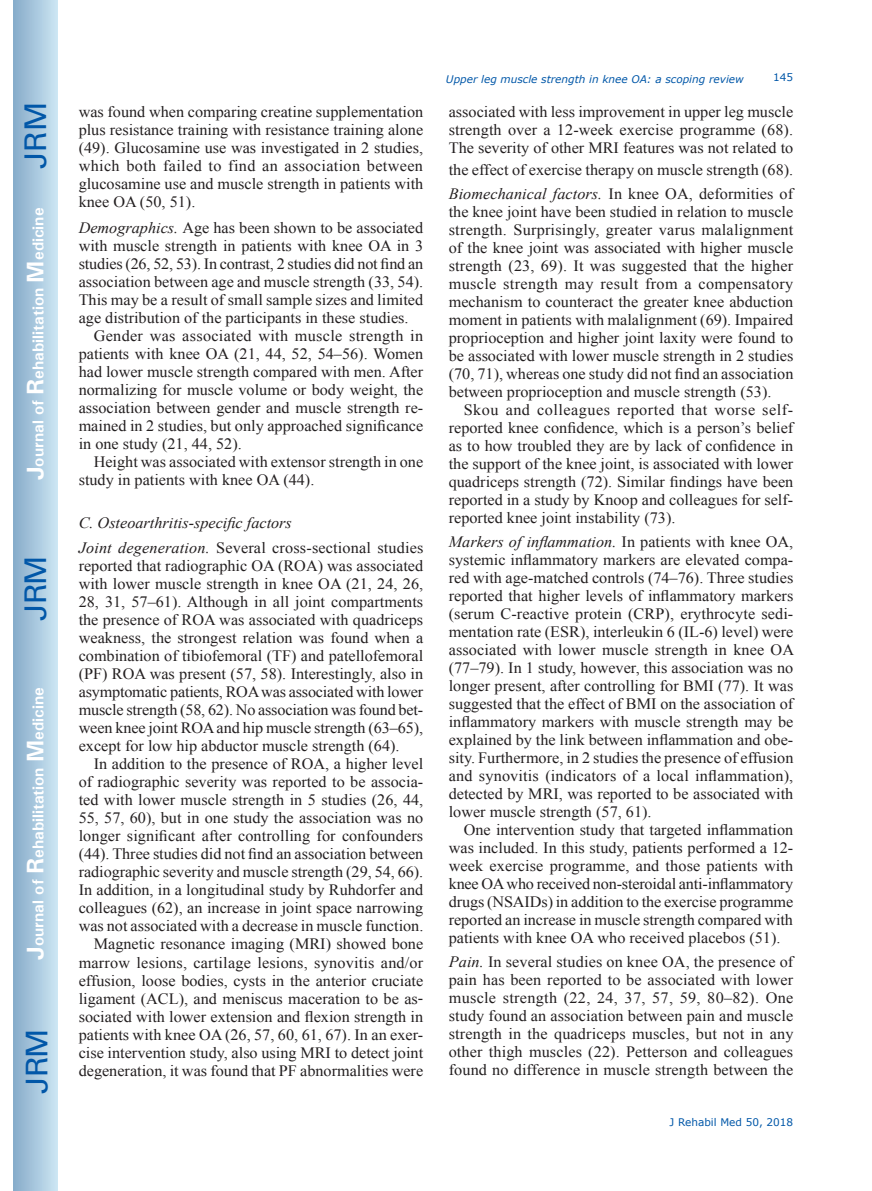
<style>
.page{position:relative;width:872px;height:1191px;background:#fff}
.page>*{position:absolute;margin:0;border:0;box-sizing:border-box;transform-origin:0 0}
.t1{font:30px "Univers";letter-spacing:-.03em;color:#0157a8}
.t2{font:15.75px/18px "Times New Roman";color:#231f20;text-align:justify}
.t3{font:italic 15.75px/25.5px "Times New Roman";color:#231f20}
.t4{font:700 15.75px "Univers";color:#fff}
.t5{font:15.75px "Times New Roman";letter-spacing:.02em;color:#231f20}
.t6{font:italic 10.5px "Verdana";color:#0157a8}
.t7{font:10.5px "Verdana";color:#0157a8}
.s1{font-size:24px}
.s2{font-style:italic}
.s3{font-style:normal}
</style>
<div class="page">
<div style="left:14px;top:0;width:43px;height:1191px;background:linear-gradient(to right,#88acca,#cbe5f2)"></div>
<h1 class="t1" style="left:18px;top:169px;width:68px;rotate:-90deg">JRM</h1>
<p class="t4" style="left:28px;top:480px;width:274px;rotate:-90deg"><span class="s1">J</span>ournal of <span class="s1">R</span>ehabilitation <span class="s1">M</span>edicine</p>
<h1 class="t1" style="left:18px;top:620px;width:67px;rotate:-90deg">JRM</h1>
<p class="t4" style="left:28px;top:959px;width:274px;rotate:-90deg"><span class="s1">J</span>ournal of <span class="s1">R</span>ehabilitation <span class="s1">M</span>edicine</p>
<h1 class="t1" style="left:19px;top:1093px;width:67px;rotate:-90deg">JRM</h1>
<p class="t2" style="left:79px;top:103px;width:346px">was found when comparing creatine supplementation plus resistance training with resistance training alone (49). Glucosamine use was investigated in 2 studies, which both failed to find an association between glucosamine use and muscle strength in patients with knee OA (50, 51).</p>
<p class="t2" style="left:79px;top:218px;width:346px"><span class="s2">Demographics.</span> Age has been shown to be associated</p>
<p class="t2" style="left:79px;top:236px;width:346px">with muscle strength in patients with knee OA in 3</p>
<p class="t2" style="left:79px;top:254px;width:346px">studies (26, 52, 53). In contrast, 2 studies did not find an</p>
<p class="t2" style="left:79px;top:272px;width:346px">association between age and muscle strength (33, 54).</p>
<p class="t2" style="left:79px;top:290px;width:346px">This may be a result of small sample sizes and limited</p>
<p class="t2" style="left:79px;top:308px;width:331px">age distribution of the participants in these studies.</p>
<p class="t5" style="left:94px;top:325px;width:331px">Gender was associated with muscle strength in</p>
<p class="t2" style="left:79px;top:344px;width:346px">patients with knee OA (21, 44, 52, 54–56). Women</p>
<p class="t2" style="left:79px;top:362px;width:346px">had lower muscle strength compared with men. After</p>
<p class="t2" style="left:79px;top:380px;width:346px">normalizing for muscle volume or body weight, the</p>
<p class="t2" style="left:79px;top:398px;width:346px">association between gender and muscle strength re-</p>
<p class="t2" style="left:79px;top:416px;width:346px">mained in 2 studies, but only approached significance</p>
<p class="t2" style="left:79px;top:434px;width:165px">in one study (21, 44, 52).</p>
<p class="t2" style="left:94px;top:452px;width:331px">Height was associated with extensor strength in one</p>
<p class="t2" style="left:79px;top:470px;width:237px">study in patients with knee OA (44).</p>
<p class="t3" style="left:79px;top:509px;width:346px">C. Osteoarthritis-specific factors<br>Joint degeneration. <span class="s3">Several cross-sectional studies</span></p>
<p class="t2" style="left:79px;top:557px;width:346px">reported that radiographic OA (ROA) was associated with lower muscle strength in knee OA (21, 24, 26, 28, 31, 57–61). Although in all joint compartments the presence of ROA was associated with quadriceps weakness, the strongest relation was found when a combination of tibiofemoral (TF) and patellofemoral (PF) ROA was present (57, 58). Interestingly, also in asymptomatic patients, ROA was associated with lower muscle strength (58, 62). No association was found bet&shy;ween knee joint ROA and hip muscle strength (63–65), except for low hip abductor muscle strength (64).</p>
<p class="t2" style="left:79px;top:755px;width:346px;text-align:right">In addition to the presence of ROA, a higher level of radiographic severity was reported to be associa&shy;ted with lower muscle strength in 5 studies (26, 44, 55, 57, 60), but in one study the association was no longer significant after controlling for confounders (44). Three studies did not find an association between radiographic severity and muscle strength (29, 54, 66).<br>In addition, in a longitudinal study by Ruhdorfer and colleagues (62), an increase in joint space narrowing was not associated with a decrease in muscle function.<br>Magnetic resonance imaging (MRI) showed bone marrow lesions, cartilage lesions, synovitis and/or effusion, loose bodies, cysts in the anterior cruciate ligament (ACL), and meniscus maceration to be as&shy;sociated with lower extension and flexion strength in patients with knee OA (26, 57, 60, 61, 67). In an exer&shy;cise intervention study, also using MRI to detect joint degeneration, it was found that PF abnormalities were</p>
<p class="t6" style="left:446px;top:72px;width:299px">Upper leg muscle strength in knee OA: a scoping review</p>
<p class="t7" style="left:773px;top:70px;width:22px">145</p>
<p class="t2" style="left:449px;top:103px;width:346px">associated with less improvement in upper leg muscle strength over a 12-week exercise programme (68).<br>The severity of other MRI features was not related to</p>
<p class="t2" style="left:449px;top:157px;width:346px;line-height:24px">the effect of exercise therapy on muscle strength (68).<br><span class="s2">Biomechanical factors.</span> In knee OA, deformities of</p>
<p class="t2" style="left:449px;top:202px;width:346px">the knee joint have been studied in relation to muscle strength. Surprisingly, greater varus malalignment of the knee joint was associated with higher muscle strength (23, 69). It was suggested that the higher muscle strength may result from a compensatory mechanism to counteract the greater knee abduction moment in patients with malalignment (69). Impaired proprioception and higher joint laxity were found to be associated with lower muscle strength in 2 studies (70, 71), whereas one study did not find an association between proprioception and muscle strength (53).</p>
<p class="t2" style="left:449px;top:400px;width:346px;text-indent:15px">Skou and colleagues reported that worse self&shy;reported knee confidence, which is a person’s belief as to how troubled they are by lack of confidence in the support of the knee joint, is associated with lower quadriceps strength (72). Similar findings have been reported in a study by Knoop and colleagues for self&shy;reported knee joint instability (73).</p>
<p class="t2" style="left:449px;top:532px;width:347px"><span class="s2">Markers of inflammation.</span> In patients with knee OA, systemic inflammatory markers are elevated compa&shy;red with age-matched controls (74–76). Three studies reported that higher levels of inflammatory markers (serum C-reactive protein (CRP), erythrocyte sedi&shy;mentation rate (ESR), interleukin 6 (IL-6) level) were associated with lower muscle strength in knee OA (77–79). In 1 study, however, this association was no longer present, after controlling for BMI (77). It was suggested that the effect of BMI on the association of inflammatory markers with muscle strength may be explained by the link between inflammation and obe&shy;sity. Furthermore, in 2 studies the presence of effusion and synovitis (indicators of a local inflammation), detected by MRI, was reported to be associated with lower muscle strength (57, 61).</p>
<p class="t2" style="left:449px;top:820px;width:346px;text-indent:15px">One intervention study that targeted inflammation was included. In this study, patients performed a 12- week exercise programme, and those patients with knee OA who received non-steroidal anti-inflammatory drugs (NSAIDs) in addition to the exercise programme reported an increase in muscle strength compared with patients with knee OA who received placebos (51).</p>
<p class="t2" style="left:449px;top:952px;width:346px"><span class="s2">Pain.</span> In several studies on knee OA, the presence of pain has been reported to be associated with lower muscle strength (22, 24, 37, 57, 59, 80–82). One study found an association between pain and muscle strength in the quadriceps muscles, but not in any other thigh muscles (22). Petterson and colleagues found no difference in muscle strength between the</p>
<p class="t7" style="left:669px;top:1114px;width:125px">J Rehabil Med 50, 2018</p>
</div>
